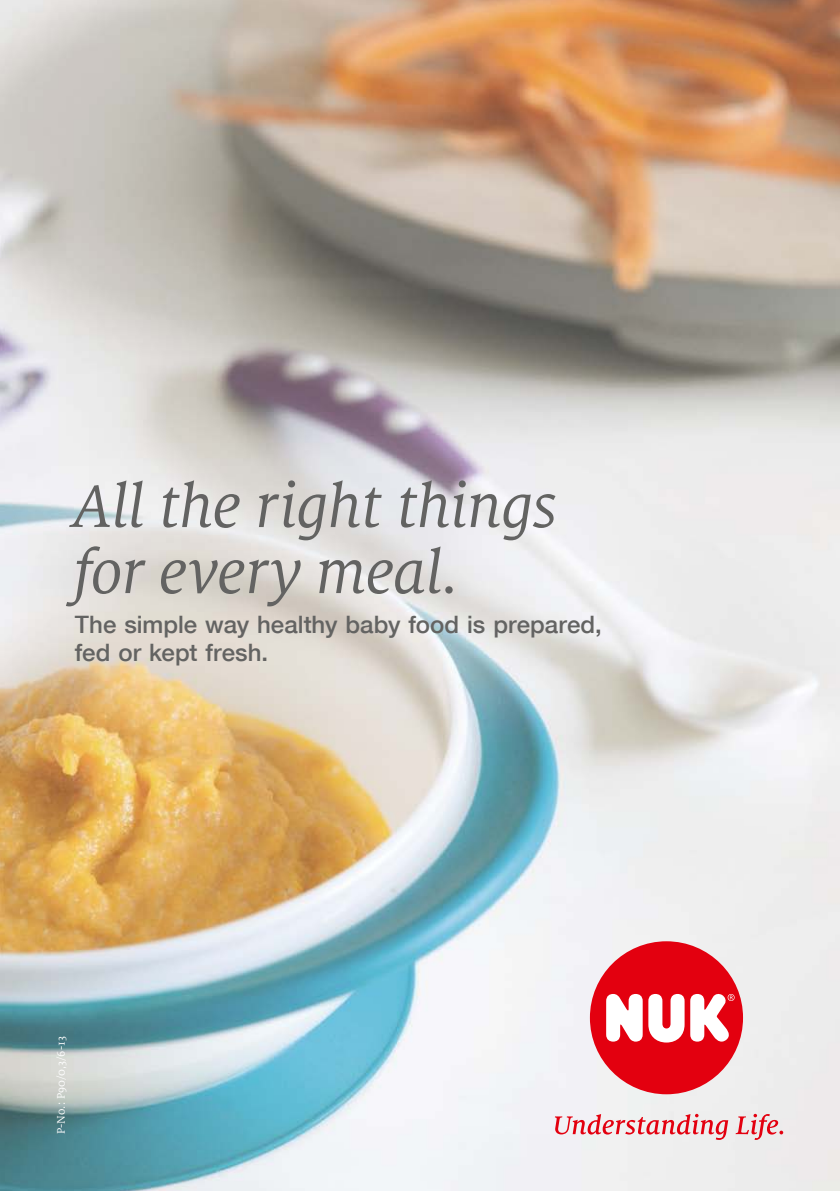
<style>
.page{position:relative;width:840px;height:1191px;background:#fff}
.page>*{position:absolute;margin:0;border:0;box-sizing:border-box;transform-origin:0 0}
.t1{font:italic 66px/66px "Milo Serif Offc";letter-spacing:-.02em;color:#636362}
.t2{font:500 24px/28px "Helvetica Neue LT Com";color:#636362}
.t3{font:12px "Milo Serif OT";letter-spacing:.01em;color:#fff}
</style>
<div class="page">
<img style="left:0;top:0;width:839px;height:1191px">
<svg style="left:554px;top:941px;width:228px;height:199px;fill:#eee"></svg>
<svg style="left:605px;top:993px;width:129px;height:50px"></svg>
<p class="t1" style="left:72px;top:475px;width:486px">All the right things for every meal.</p>
<p class="t2" style="left:75px;top:610px;width:528px">The simple way healthy baby food is prepared, fed or kept fresh.</p>
<p class="t3" style="left:55px;top:1134px;width:99px;rotate:-90deg">P-No.: P90/0,3/6-13</p>
</div>
